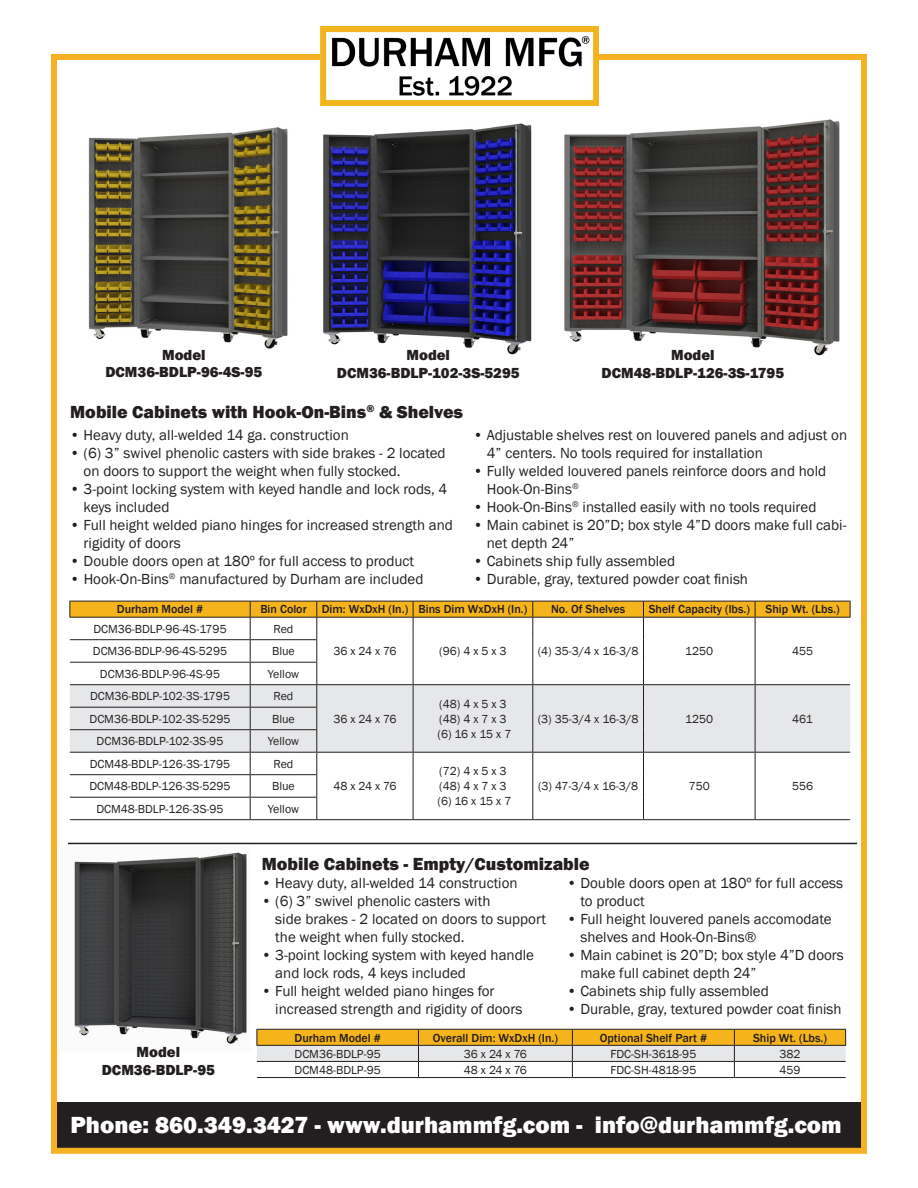
<style>
.page{position:relative;width:918px;height:1188px;background:#fff}
.page>*{position:absolute;margin:0;border:0;box-sizing:border-box;transform-origin:0 0}
.t1{font:800 24px "Franklin Gothic";color:#fff}
.t2{font:800 18px "Franklin Gothic";color:#231f20}
.t3{font:15px/18px "Franklin Gothic";color:#231f20}
.t4{font:800 15px "Franklin Gothic";color:#231f20}
.t5{font:12px "Franklin Gothic";color:#231f20}
.Grainger_Titles_-_ed{font:500 12px "Franklin Gothic";color:#231f20}
</style>
<div class="page">
<div style="left:56px;top:1102px;width:806px;height:48px;background:#231f20"></div>
<div style="left:51px;top:54px;width:816px;height:1100px;border:6px solid #f6b224"></div>
<img style="left:321px;top:26px;width:278px;height:80px">
<hr style="left:70px;top:819px;width:180px;height:1px;background:#231f20">
<hr style="left:250px;top:819px;width:67px;height:1px;background:#231f20">
<hr style="left:317px;top:819px;width:96px;height:1px;background:#231f20">
<hr style="left:413px;top:819px;width:120px;height:1px;background:#231f20">
<hr style="left:533px;top:819px;width:111px;height:1px;background:#231f20">
<hr style="left:644px;top:819px;width:111px;height:1px;background:#231f20">
<hr style="left:755px;top:819px;width:95px;height:1px;background:#231f20">
<svg style="left:69px;top:601px;width:782px;height:218px"></svg>
<hr style="left:69px;top:617px;width:181px;height:1px;background:#231f20">
<hr style="left:250px;top:617px;width:67px;height:1px;background:#231f20">
<hr style="left:317px;top:617px;width:96px;height:1px;background:#231f20">
<hr style="left:413px;top:617px;width:120px;height:1px;background:#231f20">
<hr style="left:533px;top:617px;width:111px;height:1px;background:#231f20">
<hr style="left:644px;top:617px;width:111px;height:1px;background:#231f20">
<hr style="left:755px;top:617px;width:95px;height:1px;background:#231f20">
<img style="left:88px;top:127px;width:200px;height:222px">
<img style="left:74px;top:852px;width:173px;height:192px">
<img style="left:323px;top:123px;width:209px;height:232px">
<img style="left:564px;top:119px;width:276px;height:237px">
<hr style="left:68px;top:843px;width:789px;height:1px;background:#231f20">
<hr style="left:257px;top:1077px;width:161px;height:1px;background:#231f20">
<hr style="left:418px;top:1077px;width:154px;height:1px;background:#231f20">
<hr style="left:572px;top:1077px;width:162px;height:1px;background:#231f20">
<hr style="left:734px;top:1077px;width:112px;height:1px;background:#231f20">
<svg style="left:257px;top:1029px;width:589px;height:48px"></svg>
<hr style="left:257px;top:1045px;width:161px;height:1px;background:#231f20">
<hr style="left:418px;top:1045px;width:154px;height:1px;background:#231f20">
<hr style="left:572px;top:1045px;width:162px;height:1px;background:#231f20">
<hr style="left:734px;top:1045px;width:112px;height:1px;background:#231f20">
<p class="t4" style="left:162px;top:345px;width:45px">Model</p>
<p class="t4" style="left:105px;top:362px;width:158px">DCM36-BDLP-96-4S-95</p>
<p class="t4" style="left:407px;top:345px;width:45px">Model</p>
<p class="t4" style="left:337px;top:363px;width:184px">DCM36-BDLP-102-3S-5295</p>
<p class="t2" style="left:70px;top:400px;width:395px">Mobile Cabinets with Hook-On-Bins<sup>®</sup> &amp; Shelves</p>
<p class="t4" style="left:671px;top:345px;width:45px">Model</p>
<p class="t4" style="left:602px;top:363px;width:184px">DCM48-BDLP-126-3S-1795</p>
<p class="t3" style="left:70px;top:426px;width:280px">• Heavy duty, all-welded 14 ga. construction</p>
<p class="t3" style="left:84px;top:444px;width:364px;text-indent:-14px">• (6) 3” swivel phenolic casters with side brakes - 2 located on doors to support the weight when fully stocked.</p>
<p class="t3" style="left:84px;top:480px;width:365px;text-indent:-14px">• 3-point locking system with keyed handle and lock rods, 4 keys included</p>
<p class="t3" style="left:84px;top:516px;width:371px;text-indent:-14px">• Full height welded piano hinges for increased strength and rigidity of doors</p>
<p class="t3" style="left:70px;top:552px;width:346px">• Double doors open at 180º for full access to product</p>
<p class="t3" style="left:70px;top:570px;width:355px">• Hook-On-Bins<sup>®</sup> manufactured by Durham are included</p>
<p class="t3" style="left:487px;top:426px;width:362px;text-indent:-14px">• Adjustable shelves rest on louvered panels and adjust on<br>4” centers. No tools required for installation</p>
<p class="t3" style="left:487px;top:462px;width:341px;text-indent:-14px">• Fully welded louvered panels reinforce doors and hold<br>Hook-On-Bins<sup>®</sup></p>
<p class="t3" style="left:473px;top:498px;width:345px">• Hook-On-Bins<sup>®</sup> installed easily with no tools required</p>
<p class="t3" style="left:487px;top:516px;width:361px;text-indent:-14px">• Main cabinet is 20”D; box style 4”D doors make full cabi&shy;net depth 24”</p>
<p class="t3" style="left:473px;top:552px;width:204px">• Cabinets ship fully assembled</p>
<p class="t3" style="left:473px;top:570px;width:276px">• Durable, gray, textured powder coat finish</p>
<p class="Grainger_Titles_-_ed" style="left:117px;top:602px;width:88px">Durham Model #</p>
<p class="Grainger_Titles_-_ed" style="left:260px;top:602px;width:48px">Bin Color</p>
<p class="Grainger_Titles_-_ed" style="left:322px;top:602px;width:88px">Dim: WxDxH (In.)</p>
<p class="Grainger_Titles_-_ed" style="left:419px;top:602px;width:110px">Bins Dim WxDxH (In.)</p>
<p class="Grainger_Titles_-_ed" style="left:551px;top:602px;width:76px">No. Of Shelves</p>
<p class="Grainger_Titles_-_ed" style="left:649px;top:602px;width:103px">Shelf Capacity (lbs.)</p>
<p class="Grainger_Titles_-_ed" style="left:766px;top:602px;width:75px">Ship Wt. (Lbs.)</p>
<p class="t5" style="left:93px;top:621px;width:135px">DCM36-BDLP-96-4S-1795</p>
<p class="t5" style="left:274px;top:621px;width:21px">Red</p>
<p class="t5" style="left:93px;top:644px;width:136px">DCM36-BDLP-96-4S-5295</p>
<p class="t5" style="left:272px;top:644px;width:24px">Blue</p>
<p class="t5" style="left:333px;top:644px;width:65px">36 x 24 x 76</p>
<p class="t5" style="left:439px;top:644px;width:69px">(96) 4 x 5 x 3</p>
<p class="t5" style="left:538px;top:644px;width:102px">(4) 35-3/4 x 16-3/8</p>
<p class="t5" style="left:685px;top:644px;width:30px">1250</p>
<p class="t5" style="left:792px;top:644px;width:23px">455</p>
<p class="t5" style="left:100px;top:666px;width:122px">DCM36-BDLP-96-4S-95</p>
<p class="t5" style="left:268px;top:666px;width:33px">Yellow</p>
<p class="t5" style="left:90px;top:689px;width:142px">DCM36-BDLP-102-3S-1795</p>
<p class="t5" style="left:274px;top:689px;width:21px">Red</p>
<p class="t5" style="left:333px;top:711px;width:65px">36 x 24 x 76</p>
<p class="t5" style="left:439px;top:696px;width:69px">(48) 4 x 5 x 3</p>
<p class="t5" style="left:439px;top:711px;width:69px">(48) 4 x 7 x 3</p>
<p class="t5" style="left:438px;top:726px;width:75px">(6) 16 x 15 x 7</p>
<p class="t5" style="left:90px;top:711px;width:142px">DCM36-BDLP-102-3S-5295</p>
<p class="t5" style="left:272px;top:711px;width:24px">Blue</p>
<p class="t5" style="left:538px;top:711px;width:102px">(3) 35-3/4 x 16-3/8</p>
<p class="t5" style="left:685px;top:711px;width:30px">1250</p>
<p class="t5" style="left:792px;top:711px;width:22px">461</p>
<p class="t5" style="left:97px;top:734px;width:128px">DCM36-BDLP-102-3S-95</p>
<p class="t5" style="left:268px;top:734px;width:33px">Yellow</p>
<p class="t5" style="left:90px;top:756px;width:142px">DCM48-BDLP-126-3S-1795</p>
<p class="t5" style="left:274px;top:756px;width:21px">Red</p>
<p class="t5" style="left:333px;top:779px;width:65px">48 x 24 x 76</p>
<p class="t5" style="left:439px;top:764px;width:69px">(72) 4 x 5 x 3</p>
<p class="t5" style="left:439px;top:779px;width:69px">(48) 4 x 7 x 3</p>
<p class="t5" style="left:438px;top:794px;width:75px">(6) 16 x 15 x 7</p>
<p class="t5" style="left:89px;top:779px;width:143px">DCM48-BDLP-126-3S-5295</p>
<p class="t5" style="left:272px;top:779px;width:24px">Blue</p>
<p class="t5" style="left:538px;top:779px;width:102px">(3) 47-3/4 x 16-3/8</p>
<p class="t5" style="left:689px;top:779px;width:23px">750</p>
<p class="t5" style="left:792px;top:779px;width:23px">556</p>
<p class="t5" style="left:96px;top:801px;width:129px">DCM48-BDLP-126-3S-95</p>
<p class="t5" style="left:268px;top:801px;width:33px">Yellow</p>
<p class="t2" style="left:262px;top:853px;width:329px">Mobile Cabinets - Empty/Customizable</p>
<p class="t4" style="left:137px;top:1043px;width:45px">Model</p>
<p class="t4" style="left:102px;top:1061px;width:115px">DCM36-BDLP-95</p>
<p class="t3" style="left:262px;top:874px;width:258px">• Heavy duty, all-welded 14 construction</p>
<p class="t3" style="left:275px;top:892px;width:272px;text-indent:-14px">• (6) 3” swivel phenolic casters with<br>side brakes - 2 located on doors to support the weight when fully stocked.</p>
<p class="t3" style="left:275px;top:946px;width:260px;text-indent:-14px">• 3-point locking system with keyed handle and lock rods, 4 keys included</p>
<p class="t3" style="left:275px;top:982px;width:249px;text-indent:-14px">• Full height welded piano hinges for increased strength and rigidity of doors</p>
<p class="t3" style="left:580px;top:874px;width:264px;text-indent:-14px">• Double doors open at 180º for full access to product</p>
<p class="t3" style="left:580px;top:910px;width:253px;text-indent:-14px">• Full height louvered panels accomodate shelves and Hook-On-Bins®</p>
<p class="t3" style="left:580px;top:946px;width:265px;text-indent:-14px">• Main cabinet is 20”D; box style 4”D doors make full cabinet depth 24”</p>
<p class="t3" style="left:567px;top:982px;width:204px">• Cabinets ship fully assembled</p>
<p class="t3" style="left:567px;top:1000px;width:276px">• Durable, gray, textured powder coat finish</p>
<p class="Grainger_Titles_-_ed" style="left:295px;top:1030px;width:88px">Durham Model #</p>
<p class="Grainger_Titles_-_ed" style="left:433px;top:1030px;width:127px">Overall Dim: WxDxH (In.)</p>
<p class="Grainger_Titles_-_ed" style="left:600px;top:1030px;width:109px">Optional Shelf Part #</p>
<p class="Grainger_Titles_-_ed" style="left:753px;top:1030px;width:75px">Ship Wt. (Lbs.)</p>
<p class="t5" style="left:295px;top:1046px;width:88px">DCM36-BDLP-95</p>
<p class="t5" style="left:464px;top:1046px;width:65px">36 x 24 x 76</p>
<p class="t5" style="left:610px;top:1046px;width:88px">FDC-SH-3618-95</p>
<p class="t5" style="left:779px;top:1046px;width:23px">382</p>
<p class="t5" style="left:295px;top:1062px;width:88px">DCM48-BDLP-95</p>
<p class="t5" style="left:464px;top:1062px;width:65px">48 x 24 x 76</p>
<p class="t5" style="left:610px;top:1062px;width:88px">FDC-SH-4818-95</p>
<p class="t5" style="left:779px;top:1062px;width:23px">459</p>
<p class="t1" style="left:70px;top:1109px;width:773px">Phone: 860.349.3427 - www.durhammfg.com - info@durhammfg.com</p>
</div>
